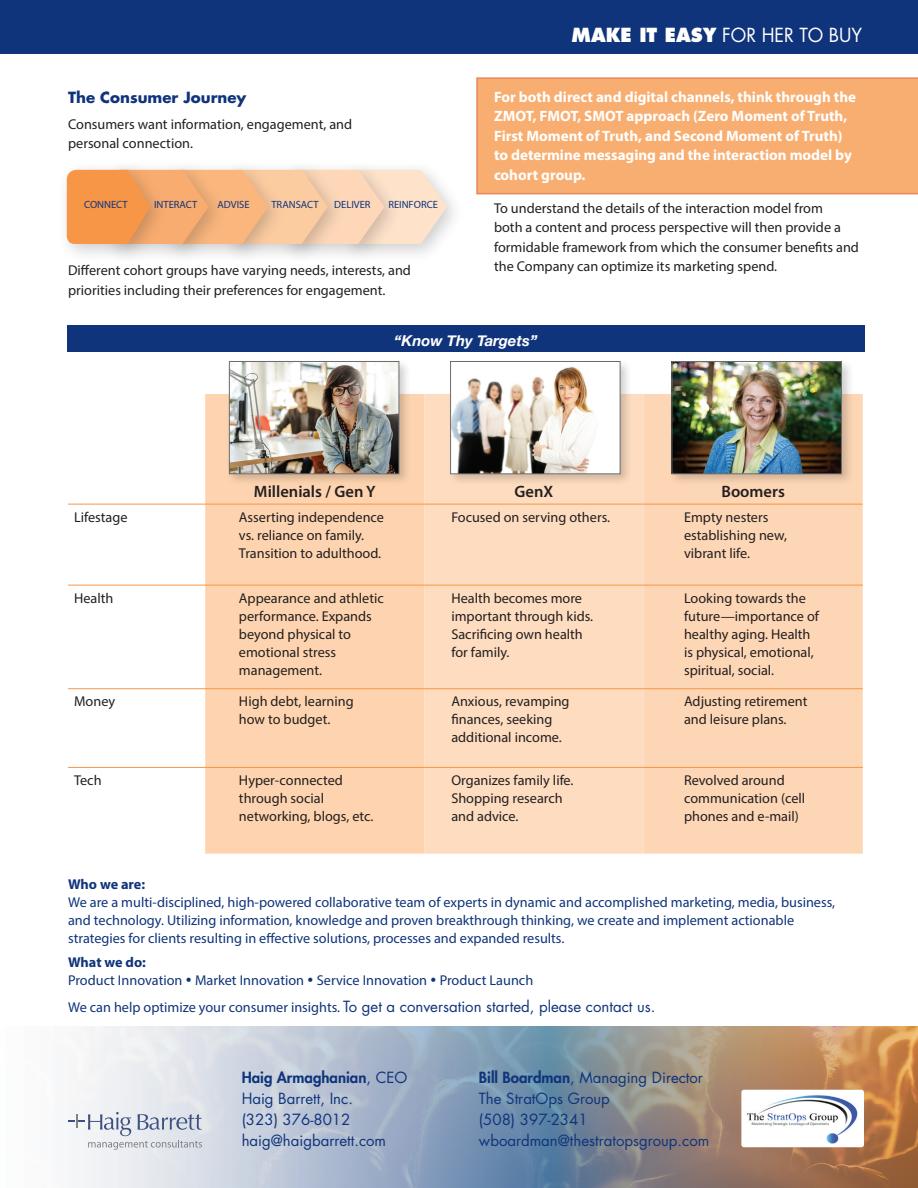
<style>
.page{position:relative;width:918px;height:1188px;background:#fff}
.page>*{position:absolute;margin:0;border:0;box-sizing:border-box;transform-origin:0 0}
.t1{font:18.9px "Futura";color:#fff;scale:.95 1}
.t2{font:600 16.5px "Myriad Pro";color:#231f20}
.t3{font:15px/21px "Futura";color:#0f347b}
.t4{font:700 15px/19.5px "Myriad Pro";color:#fff}
.t5{font:700 15px "Futura";color:#0f347b}
.t6{font:italic 700 15px "Helvetica Neue";color:#fff}
.t7{font:14.25px/18px "Myriad Pro";color:#231f20}
.t8{font:14.25px/18px "Myriad Pro";color:#0f347b}
.t9{font:700 14.25px "Myriad Pro";letter-spacing:-.01em;color:#0f347b}
.t10{font:10.5px "Myriad Pro";color:#0f347b}
.s1{font-weight:800}
.s2{font-weight:700}
.s3{font-family:"Myriad Pro";font-size:14.25px}
</style>
<div class="page">
<div style="left:476px;top:77px;width:442px;height:117px;background:#f8ae71"></div>
<div style="left:67px;top:325px;width:798px;height:27px;background:#0f347b"></div>
<img style="left:68px;top:1027px;width:850px;height:161px">
<div style="left:0;top:0;width:918px;height:54px;background:#0f347b"></div>
<svg style="left:69px;top:1112px;width:133px;height:38px"></svg>
<div style="left:339px;top:159px;width:126px;height:105px;background:#231f20;opacity:.22"></div>
<div style="left:276px;top:159px;width:127px;height:105px;background:#231f20;opacity:.22"></div>
<div style="left:220px;top:159px;width:126px;height:105px;background:#231f20;opacity:.22"></div>
<div style="left:160px;top:159px;width:126px;height:105px;background:#231f20;opacity:.22"></div>
<div style="left:100px;top:159px;width:127px;height:105px;background:#231f20;opacity:.22"></div>
<div style="left:56px;top:159px;width:113px;height:105px;background:#231f20;opacity:.22"></div>
<svg style="left:67px;top:170px;width:380px;height:74px;background:#f6bd8d"></svg>
<div style="left:205px;top:394px;width:219px;height:460px;background:#fdd4af"></div>
<div style="left:424px;top:394px;width:220px;height:460px;background:#fddcbf"></div>
<div style="left:644px;top:394px;width:219px;height:460px;background:#fdd6b5"></div>
<hr style="left:68px;top:504px;width:137px;height:1px;background:#f79647">
<hr style="left:68px;top:585px;width:137px;height:1px;background:#f79647">
<hr style="left:68px;top:688px;width:137px;height:1px;background:#f79647">
<hr style="left:205px;top:504px;width:219px;height:1px;background:#f79647">
<hr style="left:205px;top:585px;width:219px;height:1px;background:#f79647">
<hr style="left:205px;top:688px;width:219px;height:1px;background:#f79647">
<hr style="left:424px;top:504px;width:220px;height:1px;background:#f79647">
<hr style="left:424px;top:585px;width:220px;height:1px;background:#f79647">
<hr style="left:424px;top:688px;width:220px;height:1px;background:#f79647">
<hr style="left:644px;top:504px;width:219px;height:1px;background:#f79647">
<hr style="left:644px;top:585px;width:219px;height:1px;background:#f79647">
<hr style="left:644px;top:688px;width:219px;height:1px;background:#f79647">
<hr style="left:68px;top:767px;width:137px;height:1px;background:#f79647">
<hr style="left:205px;top:767px;width:219px;height:1px;background:#f79647">
<hr style="left:424px;top:767px;width:220px;height:1px;background:#f79647">
<hr style="left:644px;top:767px;width:219px;height:1px;background:#f79647">
<div style="left:226px;top:358px;width:185px;height:128px;background:#231f20;opacity:.21"></div>
<img style="left:231px;top:363px;width:166px;height:109px">
<div style="left:229px;top:361px;width:170px;height:113px;border:1px solid #6c6d70"></div>
<div style="left:447px;top:358px;width:186px;height:128px;background:#231f20;opacity:.21"></div>
<div style="left:451px;top:361px;width:169px;height:113px;background:#fff"></div>
<img style="left:452px;top:366px;width:143px;height:106px">
<div style="left:450px;top:361px;width:170px;height:113px;border:1px solid #6c6d70"></div>
<div style="left:669px;top:358px;width:185px;height:128px;background:#231f20;opacity:.21"></div>
<img style="left:674px;top:363px;width:166px;height:109px">
<div style="left:672px;top:361px;width:170px;height:113px;border:1px solid #6c6d70"></div>
<img style="left:741px;top:1090px;width:123px;height:57px">
<p class="t5" style="left:68px;top:87px;width:180px">The Consumer Journey</p>
<p class="t7" style="left:68px;top:114px;width:286px;line-height:19.5px">Consumers want information, engagement, and personal connection.</p>
<p class="t10" style="left:84px;top:198px;width:45px">CONNECT</p>
<p class="t10" style="left:154px;top:198px;width:45px">INTERACT</p>
<p class="t10" style="left:217px;top:198px;width:34px">ADVISE</p>
<p class="t10" style="left:271px;top:198px;width:49px">TRANSACT</p>
<p class="t10" style="left:334px;top:198px;width:38px">DELIVER</p>
<p class="t10" style="left:388px;top:198px;width:51px">REINFORCE</p>
<p class="t7" style="left:68px;top:260px;width:344px;line-height:19.5px">Different cohort groups have varying needs, interests, and priorities including their preferences for engagement.</p>
<h1 class="t1" style="left:572px;top:22px;width:307px"><span class="s1">MAKE IT EASY</span> FOR HER TO BUY</h1>
<p class="t4" style="left:494px;top:87px;width:364px">For both direct and digital channels, think through the ZMOT, FMOT, SMOT approach (Zero Moment of Truth, First Moment of Truth, and Second Moment of Truth) to determine messaging and the interaction model by cohort group.</p>
<p class="t7" style="left:494px;top:198px;width:366px;line-height:19.5px">To understand the details of the interaction model from<br>both a content and process perspective will then provide a formidable framework from which the consumer benefits and the Company can optimize its marketing spend.</p>
<p class="t6" style="left:394px;top:329px;width:145px">“ Know Thy Targets ”</p>
<p class="t2" style="left:254px;top:481px;width:123px">Millenials / Gen Y</p>
<p class="t2" style="left:515px;top:481px;width:40px">GenX</p>
<p class="t2" style="left:721px;top:481px;width:65px">Boomers</p>
<p class="t7" style="left:74px;top:508px;width:55px">Lifestage</p>
<p class="t7" style="left:239px;top:508px;width:147px">Asserting independence vs. reliance on family.<br>Transition to adulthood.</p>
<p class="t7" style="left:451px;top:508px;width:160px">Focused on serving others.</p>
<p class="t7" style="left:684px;top:508px;width:104px">Empty nesters establishing new, vibrant life.</p>
<p class="t7" style="left:74px;top:589px;width:41px">Health</p>
<p class="t7" style="left:239px;top:589px;width:146px">Appearance and athletic performance. Expands beyond physical to emotional stress management.</p>
<p class="t7" style="left:451px;top:589px;width:143px">Health becomes more important through kids.<br>Sacrificing own health for family.</p>
<p class="t7" style="left:684px;top:589px;width:136px">Looking towards the future—importance of healthy aging. Health is physical, emotional, spiritual, social.</p>
<p class="t7" style="left:74px;top:692px;width:43px">Money</p>
<p class="t7" style="left:239px;top:692px;width:116px">High debt, learning how to budget.</p>
<p class="t7" style="left:451px;top:692px;width:120px">Anxious, revamping finances, seeking additional income.</p>
<p class="t7" style="left:684px;top:692px;width:125px">Adjusting retirement and leisure plans.</p>
<p class="t7" style="left:74px;top:771px;width:29px">Tech</p>
<p class="t7" style="left:239px;top:771px;width:136px">Hyper-connected through social networking, blogs, etc.</p>
<p class="t7" style="left:451px;top:771px;width:124px">Organizes family life.<br>Shopping research and advice.</p>
<p class="t7" style="left:684px;top:771px;width:123px">Revolved around communication (cell phones and e-mail)</p>
<p class="t9" style="left:68px;top:875px;width:79px">Who we are:</p>
<p class="t8" style="left:68px;top:893px;width:769px">We are a multi-disciplined, high-powered collaborative team of experts in dynamic and accomplished marketing, media, business, and technology. Utilizing information, knowledge and proven breakthrough thinking, we create and implement actionable strategies for clients resulting in effective solutions, processes and expanded results.</p>
<p class="t8" style="left:68px;top:953px;width:467px"><span class="s2">What we do:<br></span>Product Innovation • Market Innovation • Service Innovation • Product Launch</p>
<p class="t3" style="left:68px;top:995px;width:589px"><span class="s3">We can help optimize your consumer insights.</span> To get a conversation started, please contact us.</p>
<p class="t3" style="left:242px;top:1067px;width:167px"><span class="s1">Haig Armaghanian</span>, CEO<br>Haig Barrett, Inc.<br>(323) 376-8012 haig@haigbarrett.com</p>
<p class="t3" style="left:479px;top:1067px;width:232px"><span class="s1">Bill Boardman</span>, Managing Director<br>The StratOps Group<br>(508) 397-2341 wboardman@thestratopsgroup.com</p>
</div>
